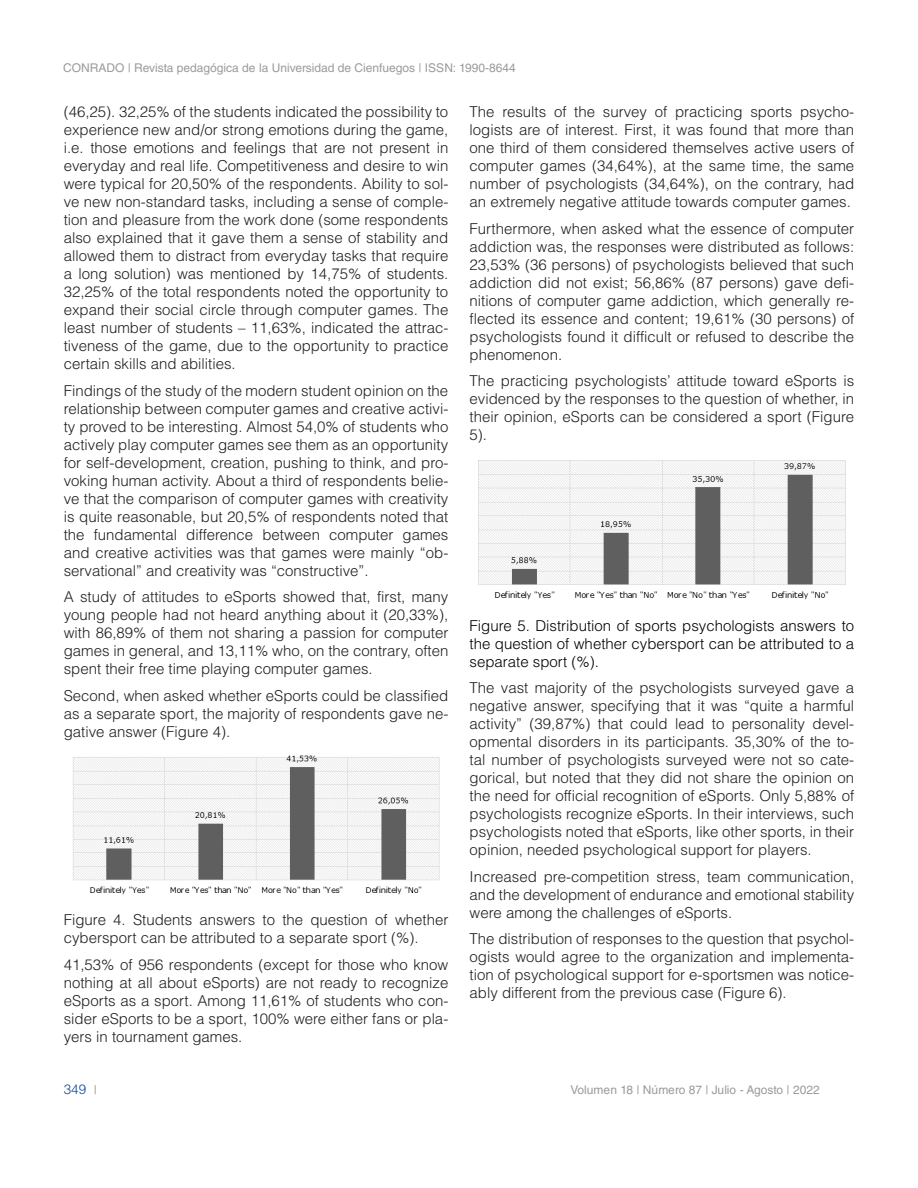
<style>
.page{position:relative;width:918px;height:1188px;background:#fff}
.page>*{position:absolute;margin:0;border:0;box-sizing:border-box;transform-origin:0 0}
.TEXTO{font:300 15px/18px "Helvetica LT Std";color:#231f20;text-align:justify}
.TEXTO-2{font:300 15px/18px "Helvetica LT Std";color:#000;text-align:justify}
.t1{font:300 13.5px "Helvetica LT Std";color:#0d4da1}
.t2{font:12px "Helvetica LT Std";color:#999b9e}
.s1{font-weight:400;font-size:12px;color:#999b9e}
</style>
<div class="page">
<img style="left:73px;top:755px;width:367px;height:140px">
<img style="left:478px;top:460px;width:368px;height:140px">
<p class="t2" style="left:63px;top:61px;width:454px">CONRADO | Revista pedagógica de la Universidad de Cienfuegos | ISSN: 1990-8644</p>
<p class="TEXTO" style="left:64px;top:103px;width:386px">(46,25). 32,25% of the students indicated the possibility to experience new and/or strong emotions during the game, i.e. those emotions and feelings that are not present in everyday and real life. Competitiveness and desire to win were typical for 20,50% of the respondents. Ability to sol&shy;ve new non-standard tasks, including a sense of comple&shy;tion and pleasure from the work done (some respondents also explained that it gave them a sense of stability and allowed them to distract from everyday tasks that require a long solution) was mentioned by 14,75% of students.<br>32,25% of the total respondents noted the opportunity to expand their social circle through computer games. The least number of students – 11,63%, indicated the attrac&shy;tiveness of the game, due to the opportunity to practice certain skills and abilities.</p>
<p class="TEXTO" style="left:64px;top:381px;width:386px">Findings of the study of the modern student opinion on the relationship between computer games and creative activi&shy;ty proved to be interesting. Almost 54,0% of students who actively play computer games see them as an opportunity for self-development, creation, pushing to think, and pro&shy;voking human activity. About a third of respondents belie&shy;ve that the comparison of computer games with creativity is quite reasonable, but 20,5% of respondents noted that the fundamental difference between computer games and creative activities was that games were mainly “ob&shy;servational” and creativity was “constructive”.</p>
<p class="TEXTO" style="left:64px;top:588px;width:386px">A study of attitudes to eSports showed that, first, many young people had not heard anything about it (20,33%), with 86,89% of them not sharing a passion for computer games in general, and 13,11% who, on the contrary, often spent their free time playing computer games.</p>
<p class="TEXTO" style="left:64px;top:686px;width:386px">Second, when asked whether eSports could be classified as a separate sport, the majority of respondents gave ne&shy;gative answer (Figure 4).</p>
<p class="TEXTO" style="left:64px;top:911px;width:386px">Figure 4. Students answers to the question of whether cybersport can be attributed to a separate sport (%).</p>
<p class="TEXTO" style="left:64px;top:955px;width:386px">41,53% of 956 respondents (except for those who know nothing at all about eSports) are not ready to recognize eSports as a sport. Among 11,61% of students who con&shy;sider eSports to be a sport, 100% were either fans or pla&shy;yers in tournament games.</p>
<p class="t1" style="left:64px;top:1081px;width:35px">349 <span class="s1">|</span></p>
<p class="TEXTO" style="left:470px;top:103px;width:386px">The results of the survey of practicing sports psycho&shy;logists are of interest. First, it was found that more than one third of them considered themselves active users of computer games (34,64%), at the same time, the same number of psychologists (34,64%), on the contrary, had an extremely negative attitude towards computer games.</p>
<p class="TEXTO" style="left:470px;top:219px;width:386px">Furthermore, when asked what the essence of computer addiction was, the responses were distributed as follows:<br>23,53% (36 persons) of psychologists believed that such addiction did not exist; 56,86% (87 persons) gave defi&shy;nitions of computer game addiction, which generally re&shy;flected its essence and content; 19,61% (30 persons) of psychologists found it difficult or refused to describe the phenomenon.</p>
<p class="TEXTO" style="left:470px;top:372px;width:386px">The practicing psychologists’ attitude toward eSports is evidenced by the responses to the question of whether, in their opinion, eSports can be considered a sport (Figure 5).</p>
<p class="TEXTO-2" style="left:470px;top:616px;width:386px">Figure 5. Distribution of sports psychologists answers to the question of whether cybersport can be attributed to a separate sport (%).</p>
<p class="TEXTO" style="left:470px;top:679px;width:386px">The vast majority of the psychologists surveyed gave a negative answer, specifying that it was “quite a harmful activity” (39,87%) that could lead to personality devel&shy;opmental disorders in its participants. 35,30% of the to&shy;tal number of psychologists surveyed were not so cate&shy;gorical, but noted that they did not share the opinion on the need for official recognition of eSports. Only 5,88% of psychologists recognize eSports. In their interviews, such psychologists noted that eSports, like other sports, in their opinion, needed psychological support for players.</p>
<p class="TEXTO" style="left:470px;top:867px;width:386px">Increased pre-competition stress, team communication, and the development of endurance and emotional stability were among the challenges of eSports.</p>
<p class="TEXTO" style="left:470px;top:930px;width:386px">The distribution of responses to the question that psychol&shy;ogists would agree to the organization and implementa&shy;tion of psychological support for e-sportsmen was notice&shy;ably different from the previous case (Figure 6).</p>
<p class="t2" style="left:571px;top:1083px;width:251px">Volumen 18 | Número 87 | Julio - Agosto | 2022</p>
</div>
